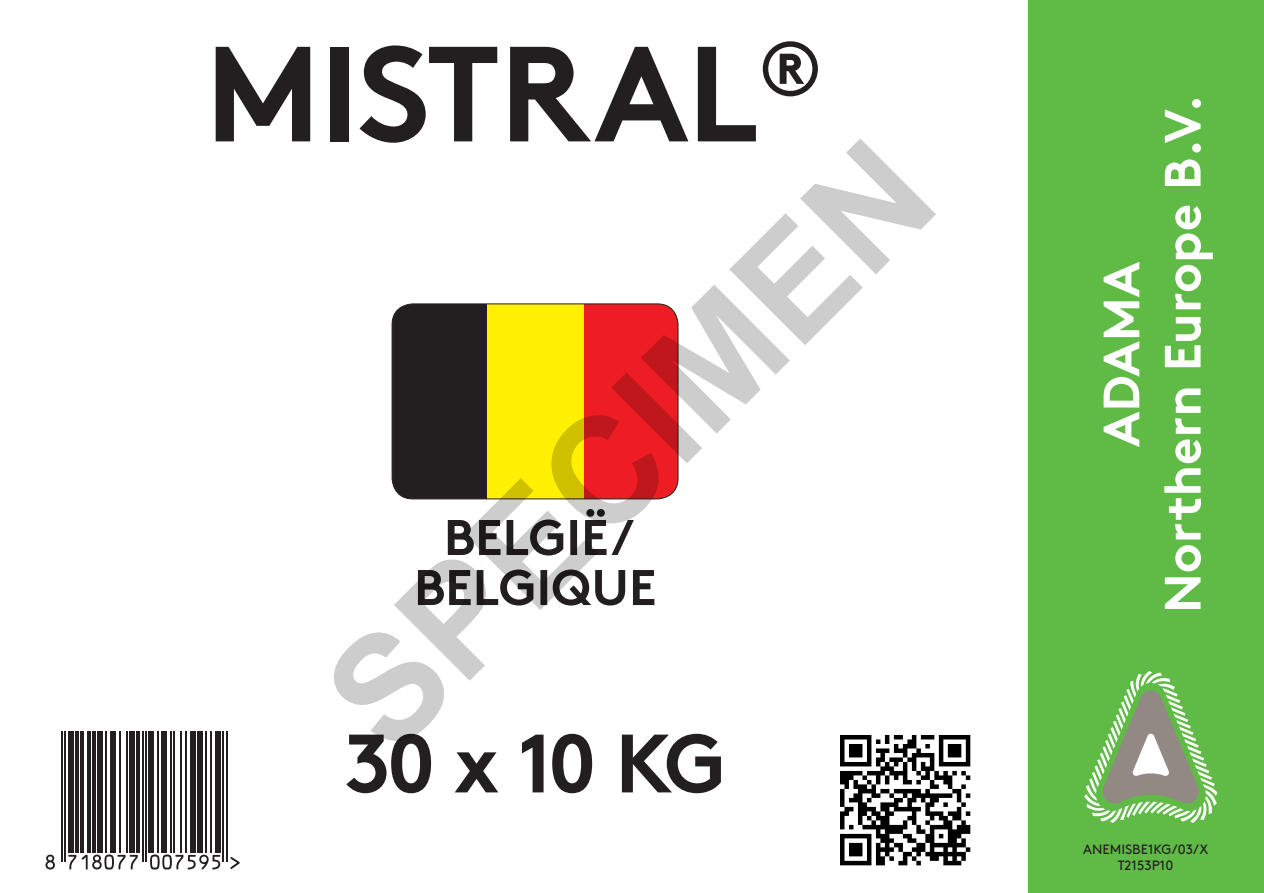
<style>
.page{position:relative;width:1264px;height:893px;background:#fff}
.page>*{position:absolute;margin:0;border:0;box-sizing:border-box;transform-origin:0 0}
.t1{font:700 149.7px "Arial";color:rgb(0 0 0/.2)}
.t2{font:700 135px "Brown Pro";letter-spacing:-.01em;color:#231f20}
.t3{font:700 82.5px "Brown Pro";color:#231f20}
.t4{font:700 51px "Brown Pro";color:#fff}
.t5{font:13.5px "Brown Pro";color:#231f20}
</style>
<div class="page">
<div style="left:1028px;top:0;width:235px;height:892px;background:#60bb46"></div>
<svg style="left:1084px;top:671px;width:133px;height:151px"></svg>
<svg style="left:840px;top:735px;width:130px;height:130px"></svg>
<svg style="left:45px;top:854px;width:10px;height:15px"></svg>
<hr style="left:61px;top:730px;width:2px;height:131px;background:#231f20">
<hr style="left:64px;top:730px;width:2px;height:131px;background:#231f20">
<svg style="left:68px;top:854px;width:8px;height:15px"></svg>
<div style="left:68px;top:730px;width:5px;height:122px;background:#231f20"></div>
<hr style="left:75px;top:730px;width:3px;height:122px;background:#231f20">
<hr style="left:80px;top:730px;width:4px;height:122px;background:#231f20">
<hr style="left:87px;top:730px;width:4px;height:122px;background:#231f20">
<hr style="left:92px;top:730px;width:4px;height:122px;background:#231f20">
<div style="left:98px;top:730px;width:5px;height:122px;background:#231f20"></div>
<hr style="left:105px;top:730px;width:2px;height:122px;background:#231f20">
<div style="left:110px;top:730px;width:5px;height:122px;background:#231f20"></div>
<hr style="left:119px;top:730px;width:2px;height:122px;background:#231f20">
<hr style="left:126px;top:730px;width:2px;height:122px;background:#231f20">
<svg style="left:82px;top:854px;width:56px;height:15px"></svg>
<div style="left:129px;top:730px;width:6px;height:122px;background:#231f20"></div>
<hr style="left:136px;top:730px;width:4px;height:122px;background:#231f20">
<hr style="left:142px;top:730px;width:1px;height:131px;background:#231f20">
<hr style="left:145px;top:730px;width:2px;height:131px;background:#231f20">
<div style="left:149px;top:730px;width:5px;height:122px;background:#231f20"></div>
<hr style="left:157px;top:730px;width:2px;height:122px;background:#231f20">
<div style="left:161px;top:730px;width:5px;height:122px;background:#231f20"></div>
<hr style="left:170px;top:730px;width:1px;height:122px;background:#231f20">
<hr style="left:173px;top:730px;width:2px;height:122px;background:#231f20">
<hr style="left:180px;top:730px;width:2px;height:122px;background:#231f20">
<hr style="left:185px;top:730px;width:2px;height:122px;background:#231f20">
<div style="left:191px;top:730px;width:5px;height:122px;background:#231f20"></div>
<div style="left:198px;top:730px;width:5px;height:122px;background:#231f20"></div>
<hr style="left:205px;top:730px;width:1px;height:122px;background:#231f20">
<svg style="left:150px;top:854px;width:70px;height:15px"></svg>
<hr style="left:210px;top:730px;width:2px;height:122px;background:#231f20">
<div style="left:215px;top:730px;width:6px;height:122px;background:#231f20"></div>
<hr style="left:222px;top:730px;width:2px;height:131px;background:#231f20">
<hr style="left:226px;top:730px;width:2px;height:131px;background:#231f20">
<svg style="left:230px;top:857px;width:10px;height:11px"></svg>
<div style="left:392px;top:304px;width:95px;height:195px;background:#231f20"></div>
<div style="left:487px;top:304px;width:96px;height:195px;background:#fff101"></div>
<div style="left:583px;top:304px;width:94px;height:195px;background:#ee1d23"></div>
<div style="left:392px;top:303px;width:286px;height:196px;border:1px solid #231f20;border-radius:21px"></div>
<svg style="left:418px;top:569px;width:236px;height:36px"></svg>
<svg style="left:448px;top:509px;width:186px;height:46px"></svg>
<p class="t2" style="left:205px;top:-15px;width:620px">MISTRAL<sup>®</sup></p>
<h1 class="t1" style="left:283px;top:651px;width:783px;rotate:-45deg">SPECIMEN</h1>
<p class="t3" style="left:344px;top:696px;width:383px">30 x 10 KG</p>
<p class="t4" style="left:1080px;top:447px;width:187px;rotate:-90deg">ADAMA</p>
<p class="t4" style="left:1141px;top:613px;width:520px;rotate:-90deg">Northern Europe B.V.</p>
<p class="t5" style="left:1083px;top:838px;width:127px">ANEMISBE1KG/03/X</p>
<p class="t5" style="left:1117px;top:854px;width:57px">T2153P10</p>
</div>
